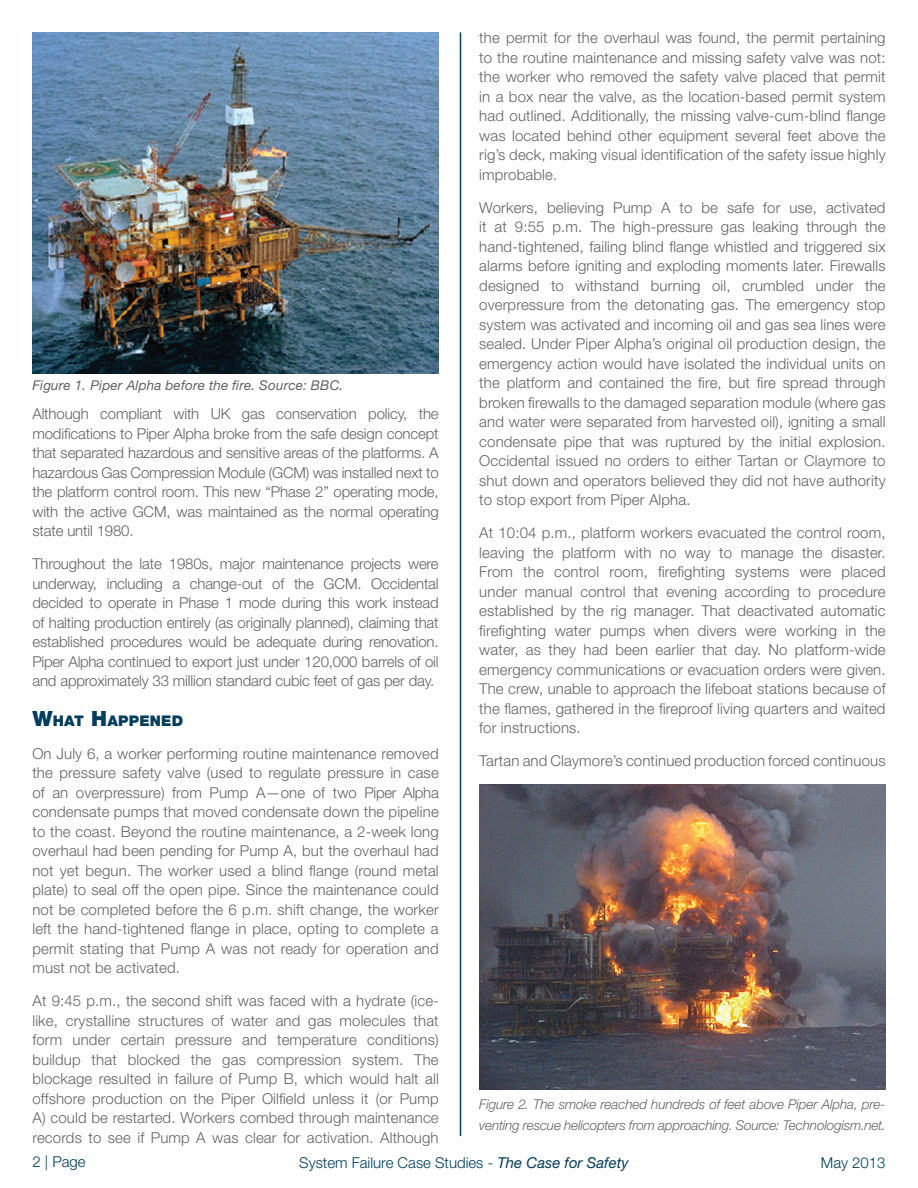
<style>
.page{position:relative;width:918px;height:1188px;background:#fff}
.page>*{position:absolute;margin:0;border:0;box-sizing:border-box;transform-origin:0 0}
.t1{font:300 15px/19.5px "Helvetica Neue LT Std";letter-spacing:.01em;color:#636366;text-align:justify}
.t2{font:300 15px "Helvetica Neue LT Std";color:#043e5a}
.t3{font:900 14.7px "Helvetica Neue LT Std";letter-spacing:.015em;color:#043e5a}
.t4{font:italic 300 13.5px/21px "Helvetica Neue LT Std";letter-spacing:-.01em;color:#636366}
.t5{font:italic 13.5px "Helvetica Neue LT Std";letter-spacing:.01em;color:#636366}
.s1{font-size:21px}
.s2{font-weight:400;font-style:italic}
</style>
<div class="page">
<hr style="left:460px;top:32px;width:1px;height:1104px;background:#043e5a">
<img style="left:32px;top:32px;width:407px;height:342px">
<img style="left:479px;top:785px;width:407px;height:304px">
<p class="t5" style="left:32px;top:377px;width:312px">Figure 1. Piper Alpha before the fire. Source: BBC.</p>
<p class="t1" style="left:32px;top:404px;width:408px">Although compliant with UK gas conservation policy, the modifications to Piper Alpha broke from the safe design concept that separated hazardous and sensitive areas of the platforms. A hazardous Gas Compression Module (GCM) was installed next to the platform control room. This new “Phase 2” operating mode, with the active GCM, was maintained as the normal operating state until 1980.</p>
<p class="t1" style="left:32px;top:554px;width:408px">Throughout the late 1980s, major maintenance projects were underway, including a change-out of the GCM. Occidental decided to operate in Phase 1 mode during this work instead of halting production entirely (as originally planned), claiming that established procedures would be adequate during renovation.<br>Piper Alpha continued to export just under 120,000 barrels of oil and approximately 33 million standard cubic feet of gas per day.</p>
<h1 class="t3" style="left:32px;top:712px;width:152px"><span class="s1">W</span>HAT <span class="s1">H</span>APPENED</h1>
<p class="t1" style="left:32px;top:744px;width:408px">On July 6, a worker performing routine maintenance removed the pressure safety valve (used to regulate pressure in case of an overpressure) from Pump A—one of two Piper Alpha condensate pumps that moved condensate down the pipeline to the coast. Beyond the routine maintenance, a 2-week long overhaul had been pending for Pump A, but the overhaul had not yet begun. The worker used a blind flange (round metal plate) to seal off the open pipe. Since the maintenance could not be completed before the 6 p.m. shift change, the worker left the hand-tightened flange in place, opting to complete a permit stating that Pump A was not ready for operation and must not be activated.</p>
<p class="t1" style="left:32px;top:991px;width:408px">At 9:45 p.m., the second shift was faced with a hydrate (ice&shy;like, crystalline structures of water and gas molecules that form under certain pressure and temperature conditions) buildup that blocked the gas compression system. The blockage resulted in failure of Pump B, which would halt all offshore production on the Piper Oilfield unless it (or Pump A) could be restarted. Workers combed through maintenance records to see if Pump A was clear for activation. Although</p>
<p class="t1" style="left:479px;top:28px;width:408px">the permit for the overhaul was found, the permit pertaining to the routine maintenance and missing safety valve was not: the worker who removed the safety valve placed that permit in a box near the valve, as the location-based permit system had outlined. Additionally, the missing valve-cum-blind flange was located behind other equipment several feet above the rig’s deck, making visual identification of the safety issue highly improbable.</p>
<p class="t1" style="left:479px;top:197px;width:408px">Workers, believing Pump A to be safe for use, activated it at 9:55 p.m. The high-pressure gas leaking through the hand-tightened, failing blind flange whistled and triggered six alarms before igniting and exploding moments later. Firewalls designed to withstand burning oil, crumbled under the overpressure from the detonating gas. The emergency stop system was activated and incoming oil and gas sea lines were sealed. Under Piper Alpha’s original oil production design, the emergency action would have isolated the individual units on the platform and contained the fire, but fire spread through broken firewalls to the damaged separation module (where gas and water were separated from harvested oil), igniting a small condensate pipe that was ruptured by the initial explosion.<br>Occidental issued no orders to either Tartan or Claymore to shut down and operators believed they did not have authority to stop export from Piper Alpha.</p>
<p class="t1" style="left:479px;top:523px;width:408px">At 10:04 p.m., platform workers evacuated the control room, leaving the platform with no way to manage the disaster.<br>From the control room, firefighting systems were placed under manual control that evening according to procedure established by the rig manager. That deactivated automatic firefighting water pumps when divers were working in the water, as they had been earlier that day. No platform-wide emergency communications or evacuation orders were given.<br>The crew, unable to approach the lifeboat stations because of the flames, gathered in the fireproof living quarters and waited for instructions.</p>
<p class="t1" style="left:479px;top:751px;width:408px">Tartan and Claymore’s continued production forced continuous</p>
<p class="t4" style="left:479px;top:1093px;width:408px">Figure 2. The smoke reached hundreds of feet above Piper Alpha, pre&shy;venting rescue helicopters from approaching. Source: Technologism.net.</p>
<p class="t2" style="left:32px;top:1153px;width:55px">2 | Page</p>
<p class="t2" style="left:299px;top:1153px;width:331px">System Failure Case Studies - <span class="s2">The Case for Safety</span></p>
<p class="t2" style="left:821px;top:1154px;width:66px">May 2013</p>
</div>
